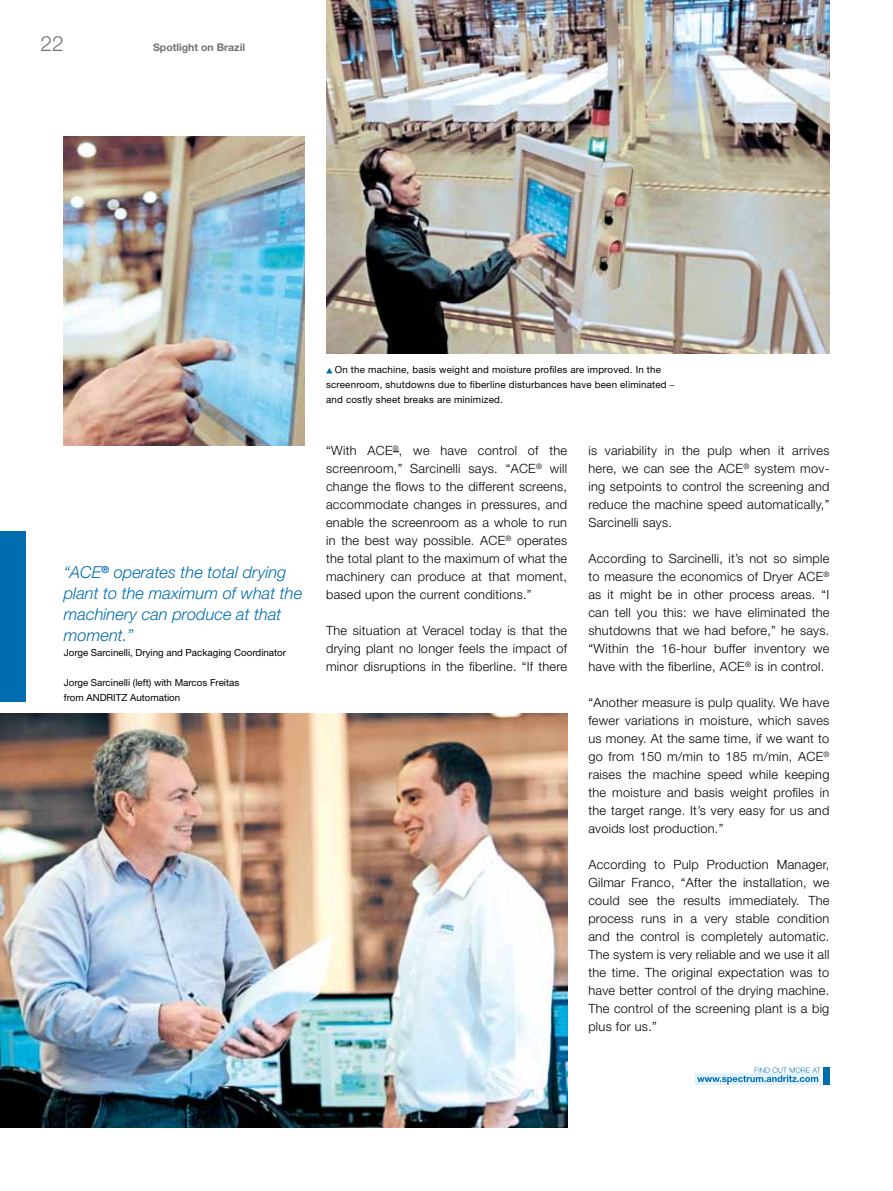
<style>
.page{position:relative;width:893px;height:1191px;background:#fff}
.page>*{position:absolute;margin:0;border:0;box-sizing:border-box;transform-origin:0 0}
.t1{font:300 21px "Helvetica Neue";color:#707172}
.t2{font:italic 300 16.5px/21px "Helvetica Neue";color:#006db0}
.t3{font:300 12.75px/18px "Helvetica Neue";letter-spacing:.02em;color:#000;text-align:justify}
.t4{font:700 10.5px "Helvetica Neue";color:#707172}
.t5{font:9.75px/15px "Helvetica Neue";letter-spacing:.02em;color:#000}
.t6{font:9.75px/15px "Helvetica Neue";color:#000}
.s1{font-weight:300;font-style:italic}
</style>
<div class="page">
<img style="left:0;top:714px;width:567px;height:413px">
<img style="left:326px;top:0;width:503px;height:353px">
<div style="left:695px;top:1073px;width:125px;height:11px;background:#e0f2fb"></div>
<div style="left:823px;top:1067px;width:6px;height:17px;background:#006db0"></div>
<svg style="left:697px;top:1067px;width:123px;height:17px"></svg>
<img style="left:64px;top:136px;width:241px;height:309px">
<svg style="left:326px;top:368px;width:6px;height:5px"></svg>
<div style="left:0;top:531px;width:26px;height:170px;background:#006db0"></div>
<p class="t1" style="left:40px;top:31px;width:25px">22</p>
<p class="t4" style="left:153px;top:41px;width:93px">Spotlight on Brazil</p>
<p class="t2" style="left:64px;top:561px;width:240px">“ACE<sup>®</sup> operates the total drying plant to the maximum of what the machinery can produce at that moment.”</p>
<p class="t6" style="left:64px;top:645px;width:224px">Jorge Sarcinelli, Drying and Packaging Coordinator</p>
<p class="t6" style="left:64px;top:675px;width:177px">Jorge Sarcinelli (left) with Marcos Freitas from ANDRITZ Automation</p>
<p class="t5" style="left:326px;top:362px;width:350px;text-indent:9px">On the machine, basis weight and moisture profiles are improved. In the screenroom, shutdowns due to fiberline disturbances have been eliminated <span class="s1">– </span>and costly sheet breaks are minimized.</p>
<p class="t3" style="left:326px;top:441px;width:242px">“With ACE<sup>®</sup>, we have control of the screenroom,” Sarcinelli says. “ACE<sup>®</sup> will change the flows to the different screens, accommodate changes in pressures, and enable the screenroom as a whole to run in the best way possible. ACE<sup>®</sup> operates the total plant to the maximum of what the machinery can produce at that moment, based upon the current conditions.”</p>
<p class="t3" style="left:326px;top:621px;width:242px">The situation at Veracel today is that the drying plant no longer feels the impact of minor disruptions in the fiberline. “If there</p>
<p class="t3" style="left:588px;top:441px;width:242px">is variability in the pulp when it arrives here, we can see the ACE<sup>®</sup> system mov&shy;ing setpoints to control the screening and reduce the machine speed automatically,” Sarcinelli says.</p>
<p class="t3" style="left:588px;top:549px;width:242px">According to Sarcinelli, it’s not so simple to measure the economics of Dryer ACE<sup>® </sup>as it might be in other process areas. “I can tell you this: we have eliminated the shutdowns that we had before,” he says. “Within the 16-hour buffer inventory we have with the fiberline, ACE<sup>®</sup> is in control.</p>
<p class="t3" style="left:588px;top:693px;width:242px">“Another measure is pulp quality. We have fewer variations in moisture, which saves us money. At the same time, if we want to go from 150 m/min to 185 m/min, ACE<sup>® </sup>raises the machine speed while keeping the moisture and basis weight profiles in the target range. It’s very easy for us and avoids lost production.”</p>
<p class="t3" style="left:588px;top:855px;width:242px">According to Pulp Production Manager, Gilmar Franco, “After the installation, we could see the results immediately. The process runs in a very stable condition and the control is completely automatic.<br>The system is very reliable and we use it all the time. The original expectation was to have better control of the drying machine.<br>The control of the screening plant is a big plus for us.”</p>
</div>
